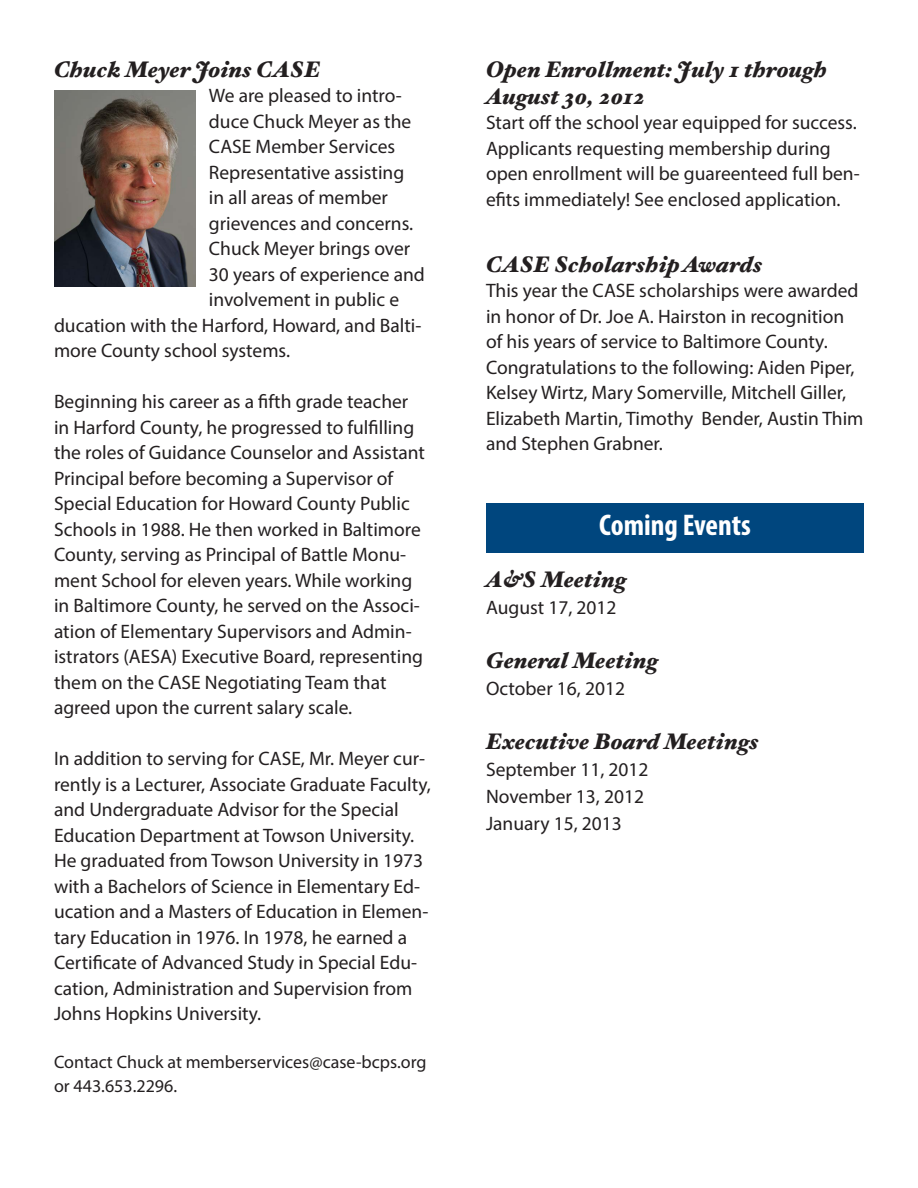
<style>
.page{position:relative;width:918px;height:1188px;background:#fff}
.page>*{position:absolute;margin:0;border:0;box-sizing:border-box;transform-origin:0 0}
.t1{font:700 condensed 30px "Myriad Pro";color:#fff}
.t2{font:italic 900 22.5px/27px "Hoefler Text";color:#231f20}
.Body_Copy{font:19.5px/25.5px "Myriad Pro";color:#231f20}
.t3{font:18px/24px "Myriad Pro";color:#231f20}
</style>
<div class="page">
<img style="left:54px;top:91px;width:141px;height:195px">
<div style="left:486px;top:503px;width:378px;height:49px;background:#00467e"></div>
<p class="t2" style="left:54px;top:56px;width:268px">Chuck Meyer Joins CASE</p>
<p class="Body_Copy" style="left:209px;top:83px;width:194px">We are pleased to intro-</p>
<p class="Body_Copy" style="left:209px;top:108px;width:204px">duce Chuck Meyer as the</p>
<p class="Body_Copy" style="left:209px;top:134px;width:188px">CASE Member Services</p>
<p class="Body_Copy" style="left:209px;top:159px;width:197px">Representative assisting</p>
<p class="Body_Copy" style="left:209px;top:185px;width:180px">in all areas of member</p>
<p class="Body_Copy" style="left:209px;top:210px;width:206px">grievences and concerns.</p>
<p class="Body_Copy" style="left:209px;top:236px;width:203px">Chuck Meyer brings over</p>
<p class="Body_Copy" style="left:209px;top:261px;width:218px">30 years of experience and</p>
<p class="Body_Copy" style="left:209px;top:287px;width:192px">involvement in public e</p>
<p class="Body_Copy" style="left:54px;top:312px;width:369px">ducation with the Harford, Howard, and Balti-</p>
<p class="Body_Copy" style="left:54px;top:338px;width:238px">more County school systems.</p>
<p class="Body_Copy" style="left:54px;top:389px;width:373px">Beginning his career as a fifth grade teacher in Harford County, he progressed to fulfilling the roles of Guidance Counselor and Assistant Principal before becoming a Supervisor of Special Education for Howard County Public Schools in 1988. He then worked in Baltimore County, serving as Principal of Battle Monu&shy;ment School for eleven years. While working in Baltimore County, he served on the Associ&shy;ation of Elementary Supervisors and Admin&shy;istrators (AESA) Executive Board, representing them on the CASE Negotiating Team that agreed upon the current salary scale.</p>
<p class="Body_Copy" style="left:54px;top:746px;width:378px">In addition to serving for CASE, Mr. Meyer cur&shy;rently is a Lecturer, Associate Graduate Faculty, and Undergraduate Advisor for the Special Education Department at Towson University.<br>He graduated from Towson University in 1973 with a Bachelors of Science in Elementary Ed&shy;ucation and a Masters of Education in Elemen&shy;tary Education in 1976. In 1978, he earned a Certificate of Advanced Study in Special Edu&shy;cation, Administration and Supervision from Johns Hopkins University.</p>
<p class="t3" style="left:54px;top:1050px;width:374px">Contact Chuck at memberservices@case-bcps.org or 443.653.2296.</p>
<p class="t2" style="left:486px;top:56px;width:343px">Open Enrollment: July 1 through<br>August 30, 2012</p>
<p class="Body_Copy" style="left:486px;top:110px;width:375px">Start off the school year equipped for success.<br>Applicants requesting membership during open enrollment will be guareenteed full ben&shy;efits immediately! See enclosed application.</p>
<p class="t2" style="left:486px;top:251px;width:278px">CASE Scholarship Awards</p>
<p class="Body_Copy" style="left:486px;top:278px;width:379px">This year the CASE scholarships were awarded in honor of Dr. Joe A. Hairston in recognition of his years of service to Baltimore County.<br>Congratulations to the following: Aiden Piper, Kelsey Wirtz, Mary Somerville, Mitchell Giller, Elizabeth Martin, Timothy Bender, Austin Thim and Stephen Grabner.</p>
<p class="t1" style="left:599px;top:506px;width:153px">Coming Events</p>
<p class="t2" style="left:486px;top:566px;width:142px">A&amp;S Meeting</p>
<p class="Body_Copy" style="left:486px;top:594px;width:132px">August 17, 2012</p>
<p class="t2" style="left:486px;top:647px;width:173px">General Meeting</p>
<p class="Body_Copy" style="left:486px;top:675px;width:141px">October 16, 2012</p>
<p class="t2" style="left:486px;top:728px;width:274px">Executive Board Meetings</p>
<p class="Body_Copy" style="left:486px;top:756px;width:164px">September 11, 2012</p>
<p class="Body_Copy" style="left:486px;top:783px;width:160px">November 13, 2012</p>
<p class="Body_Copy" style="left:486px;top:810px;width:137px">January 15, 2013</p>
</div>
